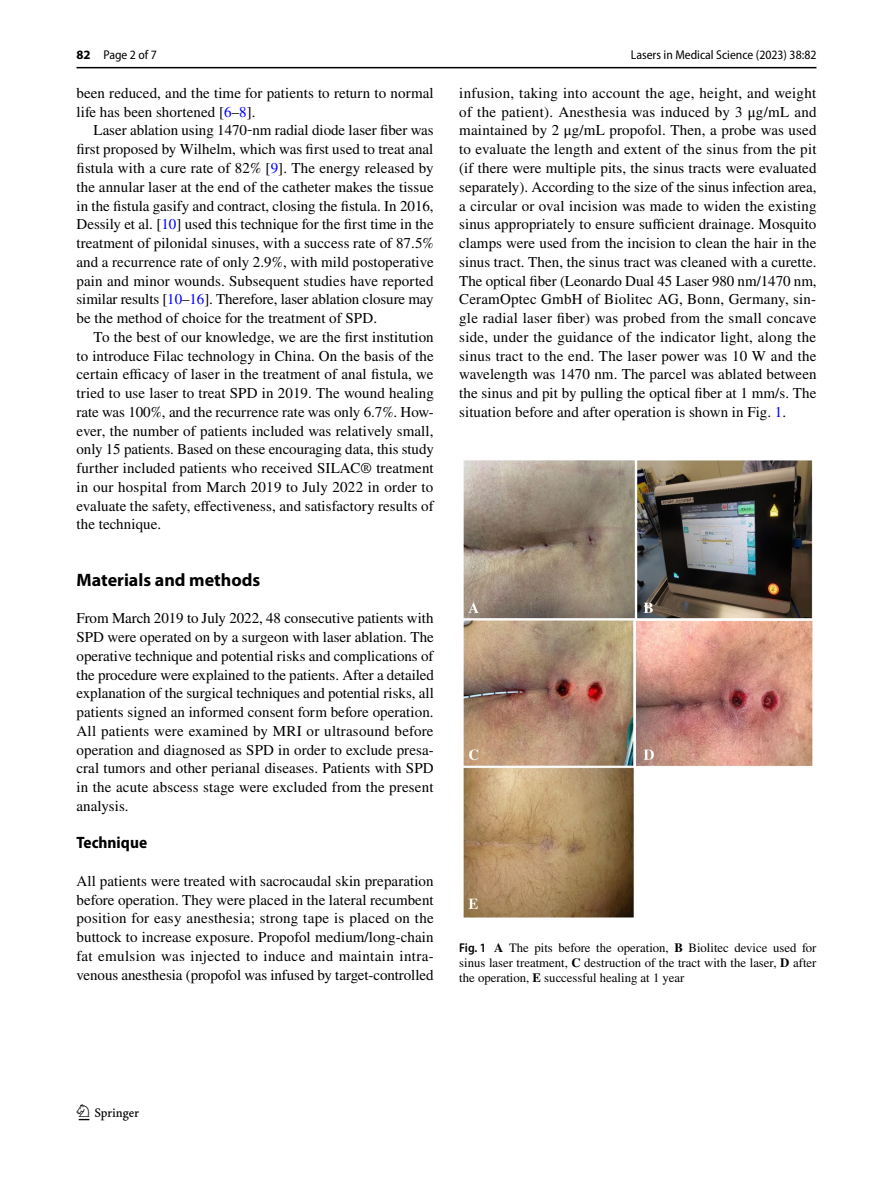
<style>
.page{position:relative;width:893px;height:1187px;background:#fff}
.page>*{position:absolute;margin:0;border:0;box-sizing:border-box;transform-origin:0 0}
.t1{font:22.5px "Springnew Regular 2";color:#000}
.t2{font:700 18px "Myriad Pro";color:#000}
.t3{font:700 semi-condensed 16.5px "Myriad Pro";color:#000}
.t4{font:15px/18.8px "STIX";letter-spacing:.005em;color:#000;text-align:justify}
.t5{font:12.75px/15px "STIX";color:#000;text-align:justify}
.t6{font:semi-condensed 12.75px "Myriad Pro";color:#000}
.s1{font-weight:700;font-stretch:normal}
.s2{color:#00f}
.s3{font-family:"Code 2000"}
.s4{font-family:"Myriad Pro";font-weight:600;font-stretch:semi-condensed}
.s5{font-weight:700}
</style>
<div class="page">
<hr style="left:77px;top:67px;width:739px;height:1px;background:#000">
<img style="left:463px;top:460px;width:349px;height:457px">
<p class="t6" style="left:77px;top:48px;width:82px"><span class="s1">82</span> Page 2 of 7</p>
<p class="t4" style="left:77px;top:84px;width:359px">been reduced, and the time for patients to return to normal life has been shortened [<span class="s2">6</span>–<span class="s2">8</span>].</p>
<p class="t4" style="left:77px;top:122px;width:359px;text-indent:17px">Laser ablation using 1470<span class="s3">‐</span>nm radial diode laser fiber was first proposed by Wilhelm, which was first used to treat anal fistula with a cure rate of 82% [<span class="s2">9</span>]. The energy released by the annular laser at the end of the catheter makes the tissue in the fistula gasify and contract, closing the fistula. In 2016, Dessily et al. [<span class="s2">10</span>] used this technique for the first time in the treatment of pilonidal sinuses, with a success rate of 87.5% and a recurrence rate of only 2.9%, with mild postoperative pain and minor wounds. Subsequent studies have reported similar results [<span class="s2">10</span>–<span class="s2">16</span>]. Therefore, laser ablation closure may be the method of choice for the treatment of SPD.</p>
<p class="t4" style="left:77px;top:328px;width:359px;text-indent:17px">To the best of our knowledge, we are the first institution to introduce Filac technology in China. On the basis of the certain efficacy of laser in the treatment of anal fistula, we tried to use laser to treat SPD in 2019. The wound healing rate was 100%, and the recurrence rate was only 6.7%. How&shy;ever, the number of patients included was relatively small, only 15 patients. Based on these encouraging data, this study further included patients who received SILAC® treatment in our hospital from March 2019 to July 2022 in order to evaluate the safety, effectiveness, and satisfactory results of the technique.</p>
<p class="t2" style="left:77px;top:568px;width:185px">Materials and methods</p>
<p class="t4" style="left:77px;top:609px;width:359px">From March 2019 to July 2022, 48 consecutive patients with SPD were operated on by a surgeon with laser ablation. The operative technique and potential risks and complications of the procedure were explained to the patients. After a detailed explanation of the surgical techniques and potential risks, all patients signed an informed consent form before operation.<br>All patients were examined by MRI or ultrasound before operation and diagnosed as SPD in order to exclude presa&shy;cral tumors and other perianal diseases. Patients with SPD in the acute abscess stage were excluded from the present analysis.</p>
<p class="t3" style="left:77px;top:833px;width:72px">Technique</p>
<p class="t4" style="left:77px;top:872px;width:359px">All patients were treated with sacrocaudal skin preparation before operation. They were placed in the lateral recumbent position for easy anesthesia; strong tape is placed on the buttock to increase exposure. Propofol medium/long-chain fat emulsion was injected to induce and maintain intra&shy;venous anesthesia (propofol was infused by target-controlled</p>
<p class="t6" style="left:631px;top:48px;width:187px">Lasers in Medical Science (2023) 38:82</p>
<p class="t4" style="left:459px;top:84px;width:359px">infusion, taking into account the age, height, and weight of the patient). Anesthesia was induced by 3 μg/mL and maintained by 2 μg/mL propofol. Then, a probe was used to evaluate the length and extent of the sinus from the pit (if there were multiple pits, the sinus tracts were evaluated separately). According to the size of the sinus infection area, a circular or oval incision was made to widen the existing sinus appropriately to ensure sufficient drainage. Mosquito clamps were used from the incision to clean the hair in the sinus tract. Then, the sinus tract was cleaned with a curette.<br>The optical fiber (Leonardo Dual 45 Laser 980 nm/1470 nm, CeramOptec GmbH of Biolitec AG, Bonn, Germany, sin&shy;gle radial laser fiber) was probed from the small concave side, under the guidance of the indicator light, along the sinus tract to the end. The laser power was 10 W and the wavelength was 1470 nm. The parcel was ablated between the sinus and pit by pulling the optical fiber at 1 mm/s. The situation before and after operation is shown in Fig. <span class="s2">1</span>.</p>
<p class="t5" style="left:459px;top:941px;width:359px"><span class="s4">Fig. 1</span> <span class="s5">A</span> The pits before the operation, <span class="s5">B</span> Biolitec device used for sinus laser treatment, <span class="s5">C</span> destruction of the tract with the laser, <span class="s5">D</span> after the operation, <span class="s5">E</span> successful healing at 1 year</p>
<h1 class="t1" style="left:79px;top:1104px;width:62px">1 3</h1>
</div>
